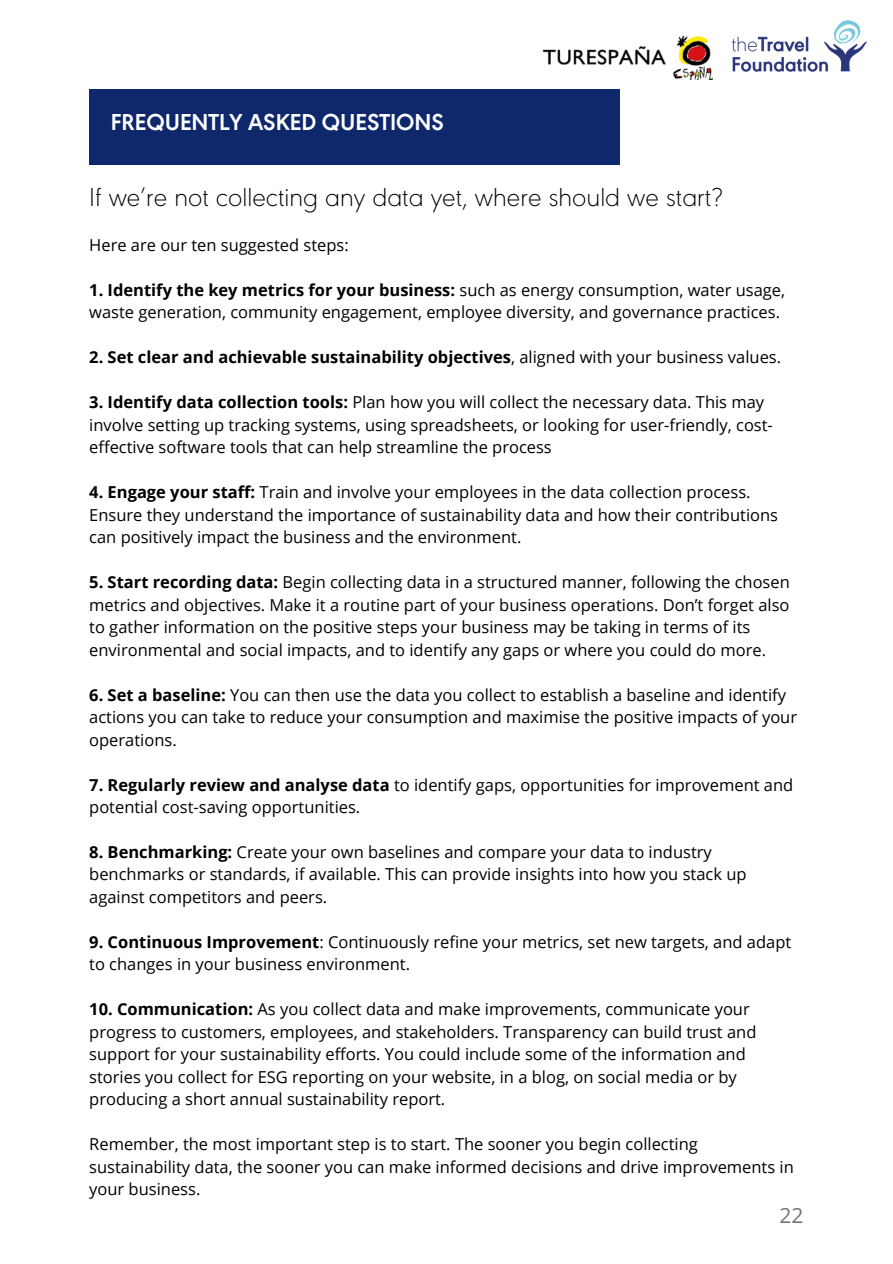
<style>
.page{position:relative;width:893px;height:1264px;background:#fff}
.page>*{position:absolute;margin:0;border:0;box-sizing:border-box;transform-origin:0 0}
.t1{font:200 27px "URW Geometric";color:#000}
.t2{font:700 24px "URW Geometric";color:#fff}
.t3{font:21px "Open Sans";color:#737373}
.t4{font:16.5px/22.5px "Open Sans";color:#000}
.t5{font:700 16.5px "Open Sans";color:#000}
.s1{font-weight:700}
.s2{font-weight:400}
</style>
<div class="page">
<div style="left:89px;top:89px;width:531px;height:76px;background:#0e286b"></div>
<img style="left:732px;top:20px;width:134px;height:52px">
<img style="left:543px;top:36px;width:170px;height:43px">
<p class="t2" style="left:111px;top:114px;width:334px">FREQUENTLY ASKED QUESTIONS</p>
<p class="t1" style="left:89px;top:187px;width:634px">If we’re not collecting any data yet, where should we start?</p>
<p class="t4" style="left:89px;top:233px;width:261px">Here are our ten suggested steps:</p>
<p class="t4" style="left:89px;top:278px;width:697px"><span class="s1">1. Identify the key metrics for your business:</span> such as energy consumption, water usage, waste generation, community engagement, employee diversity, and governance practices.</p>
<p class="t5" style="left:89px;top:345px;width:693px">2. Set clear and achievable sustainability objectives<span class="s2">, aligned with your business values.</span></p>
<p class="t4" style="left:89px;top:390px;width:685px"><span class="s1">3. Identify data collection tools:</span> Plan how you will collect the necessary data. This may involve setting up tracking systems, using spreadsheets, or looking for user-friendly, cost&shy;effective software tools that can help streamline the process</p>
<p class="t4" style="left:89px;top:480px;width:690px"><span class="s1">4. Engage your staff:</span> Train and involve your employees in the data collection process.<br>Ensure they understand the importance of sustainability data and how their contributions can positively impact the business and the environment.</p>
<p class="t4" style="left:89px;top:570px;width:702px"><span class="s1">5. Start recording data:</span> Begin collecting data in a structured manner, following the chosen metrics and objectives. Make it a routine part of your business operations. Don’t forget also to gather information on the positive steps your business may be taking in terms of its environmental and social impacts, and to identify any gaps or where you could do more.</p>
<p class="t4" style="left:89px;top:683px;width:709px"><span class="s1">6. Set a baseline:</span> You can then use the data you collect to establish a baseline and identify actions you can take to reduce your consumption and maximise the positive impacts of your operations.</p>
<p class="t4" style="left:89px;top:772px;width:705px"><span class="s1">7. Regularly review and analyse data</span> to identify gaps, opportunities for improvement and potential cost-saving opportunities.</p>
<p class="t4" style="left:89px;top:840px;width:658px"><span class="s1">8. Benchmarking:</span> Create your own baselines and compare your data to industry benchmarks or standards, if available. This can provide insights into how you stack up against competitors and peers.</p>
<p class="t4" style="left:89px;top:930px;width:703px"><span class="s1">9. Continuous Improvement</span>: Continuously refine your metrics, set new targets, and adapt to changes in your business environment.</p>
<p class="t4" style="left:89px;top:997px;width:668px"><span class="s1">10. Communication:</span> As you collect data and make improvements, communicate your progress to customers, employees, and stakeholders. Transparency can build trust and support for your sustainability efforts. You could include some of the information and stories you collect for ESG reporting on your website, in a blog, on social media or by producing a short annual sustainability report.</p>
<p class="t4" style="left:89px;top:1132px;width:706px">Remember, the most important step is to start. The sooner you begin collecting sustainability data, the sooner you can make informed decisions and drive improvements in your business.</p>
<p class="t3" style="left:779px;top:1200px;width:25px">22</p>
</div>
